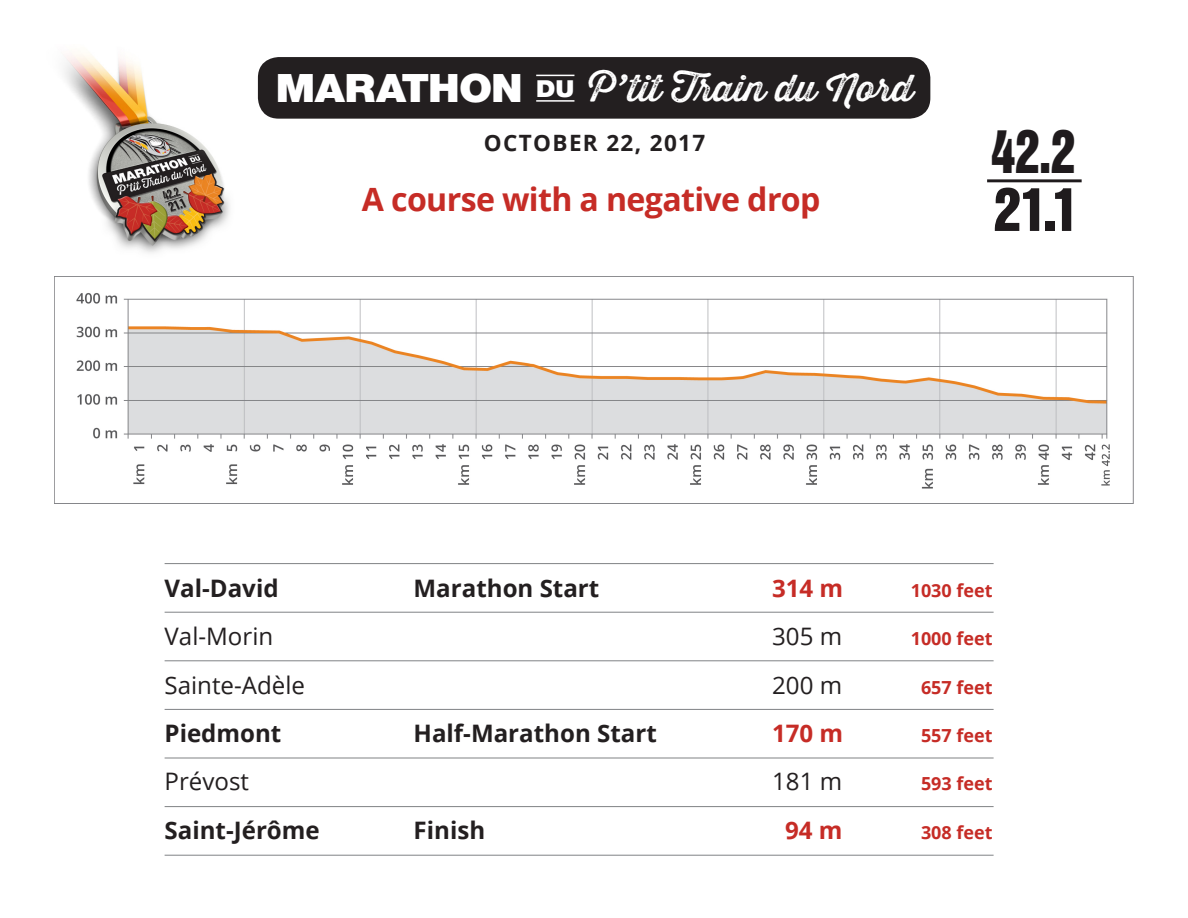
<style>
.page{position:relative;width:1188px;height:918px;background:#fff}
.page>*{position:absolute;margin:0;border:0;box-sizing:border-box;transform-origin:0 0}
.t1{font:54.3px "Helvetica Inserat";color:#1f1b1d}
.t2{font:54.3px "Helvetica Inserat";color:#1f1b1d;scale:.9 1}
.t3{font:900 39.15px "Helvetica Neue";letter-spacing:-.01em;color:#fff;scale:1.06 1}
.t4{font:36.45px "Thirsty Rough Reg Two";color:#fff;scale:1.07 1}
.t5{font:700 32.1px "Open Sans";letter-spacing:-.02em;color:#c62c26}
.t6{font:700 24.15px "Open Sans";color:#231f20}
.t7{font:24.15px "Open Sans";color:#231f20}
.t8{font:700 24.15px "Open Sans";color:#c62c26}
.t9{font:900 23.4px "Helvetica Neue";color:#fff;scale:1.06 1}
.t10{font:700 22.5px "Open Sans";letter-spacing:.06em;color:#231f20}
.t11{font:700 18px "Open Sans";color:#c62c26}
</style>
<div class="page">
<div style="left:258px;top:57px;width:672px;height:62px;background:#231f20;border-radius:21px"></div>
<hr style="left:536px;top:75px;width:38px;height:1px;background:#fff">
<hr style="left:536px;top:100px;width:38px;height:2px;background:#fff">
<img style="left:54px;top:277px;width:1080px;height:227px">
<img style="left:64px;top:54px;width:195px;height:199px">
<hr style="left:165px;top:563px;width:829px;height:1px;background:#808285">
<hr style="left:165px;top:612px;width:829px;height:1px;background:#808285">
<hr style="left:165px;top:660px;width:829px;height:1px;background:#808285">
<hr style="left:165px;top:709px;width:829px;height:1px;background:#808285">
<hr style="left:165px;top:758px;width:829px;height:1px;background:#808285">
<hr style="left:165px;top:806px;width:829px;height:1px;background:#808285">
<hr style="left:165px;top:855px;width:829px;height:1px;background:#808285">
<hr style="left:987px;top:179px;width:95px;height:3px;background:#1f1b1d">
<p class="t3" style="left:276px;top:64px;width:235px">MARATHON</p>
<p class="t9" style="left:536px;top:74px;width:37px">DU</p>
<p class="t4" style="left:589px;top:61px;width:305px">P’tit Train du Nord</p>
<p class="t10" style="left:484px;top:127px;width:223px">OCTOBER 22, 2017</p>
<p class="t5" style="left:362px;top:177px;width:460px">A course with a negative drop</p>
<p class="t2" style="left:991px;top:120px;width:95px">42.2</p>
<p class="t1" style="left:994px;top:177px;width:87px">21.1</p>
<p class="t6" style="left:165px;top:571px;width:116px">Val-David</p>
<p class="t6" style="left:414px;top:571px;width:187px">Marathon Start</p>
<p class="t8" style="left:772px;top:571px;width:73px">314 m</p>
<p class="t11" style="left:911px;top:578px;width:83px">1030 feet</p>
<p class="t7" style="left:165px;top:620px;width:110px">Val-Morin</p>
<p class="t7" style="left:772px;top:620px;width:72px">305 m</p>
<p class="t11" style="left:911px;top:626px;width:83px">1000 feet</p>
<p class="t7" style="left:165px;top:668px;width:142px">Sainte-Adèle</p>
<p class="t7" style="left:772px;top:668px;width:72px">200 m</p>
<p class="t11" style="left:921px;top:674px;width:73px">657 feet</p>
<p class="t6" style="left:165px;top:716px;width:118px">Piedmont</p>
<p class="t6" style="left:414px;top:716px;width:245px">Half-Marathon Start</p>
<p class="t8" style="left:772px;top:716px;width:73px">170 m</p>
<p class="t11" style="left:921px;top:723px;width:73px">557 feet</p>
<p class="t7" style="left:165px;top:765px;width:86px">Prévost</p>
<p class="t7" style="left:772px;top:765px;width:72px">181 m</p>
<p class="t11" style="left:921px;top:771px;width:73px">593 feet</p>
<p class="t6" style="left:165px;top:813px;width:157px">Saint-Jérôme</p>
<p class="t6" style="left:414px;top:813px;width:73px">Finish</p>
<p class="t8" style="left:785px;top:813px;width:59px">94 m</p>
<p class="t11" style="left:921px;top:819px;width:73px">308 feet</p>
</div>
